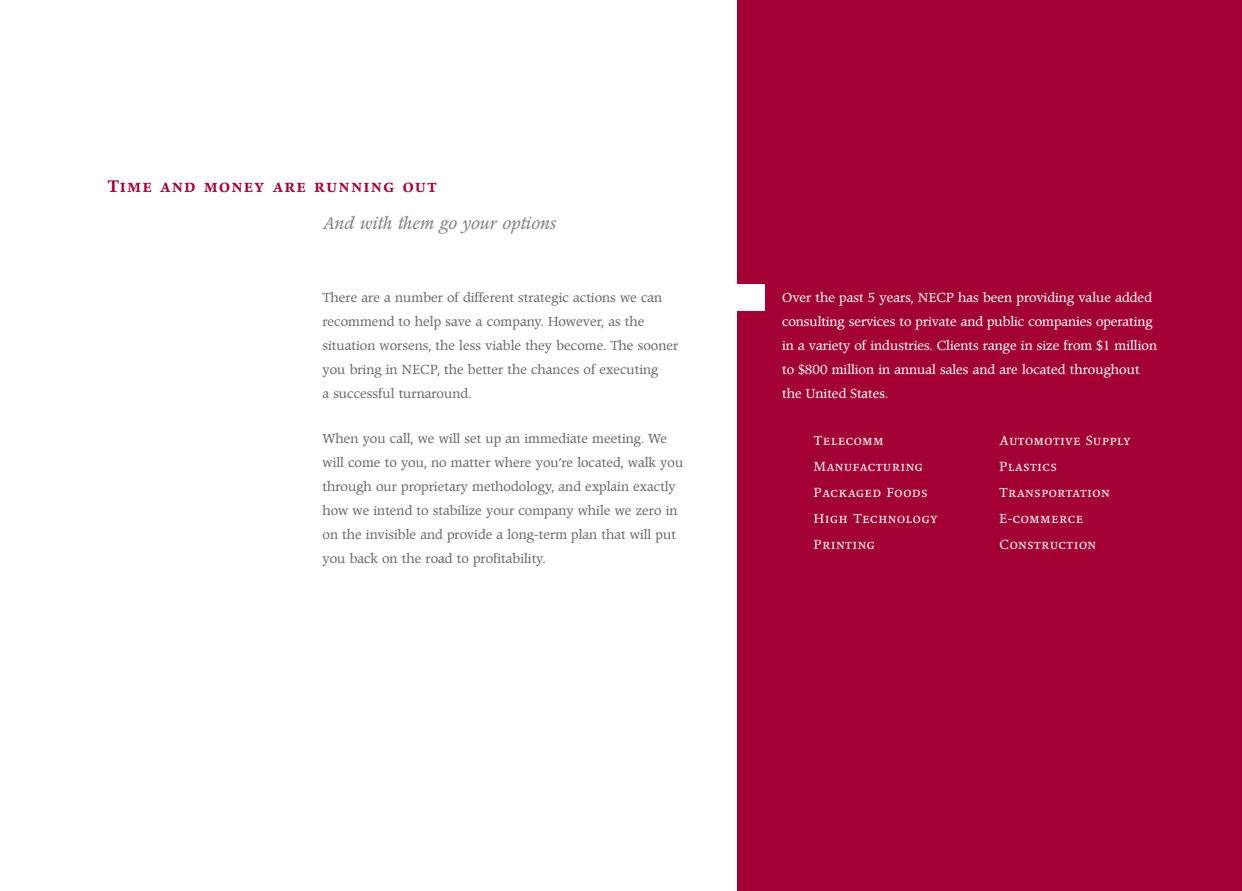
<style>
.page{position:relative;width:1242px;height:891px;background:#fff}
.page>*{position:absolute;margin:0;border:0;box-sizing:border-box;transform-origin:0 0}
.t1{font:16.5px "Poppl Pontifex BE Medium SC";letter-spacing:.1em;color:#a30134}
.t2{font:italic 16.5px "Poppl Pontifex BE";color:#858689}
.t3{font:12.9px/24px "Poppl Pontifex BE";color:#696a6c}
.t4{font:12.9px/24px "Poppl Pontifex BE";color:#fff}
.t5{font:12.9px/26.1px "Poppl Pontifex BE Regular SC";letter-spacing:.055em;color:#fff}
</style>
<div class="page">
<div style="left:737px;top:0;width:505px;height:891px;background:#a30134"></div>
<div style="left:734px;top:284px;width:30px;height:27px;background:#fff"></div>
<p class="t1" style="left:108px;top:178px;width:330px">Time and money are running out</p>
<p class="t2" style="left:323px;top:216px;width:234px">And with them go your options</p>
<p class="t3" style="left:323px;top:287px;width:357px">There are a number of different strategic actions we can recommend to help save a company. However, as the situation worsens, the less viable they become. The sooner you bring in NECP, the better the chances of executing<br>a successful turnaround.</p>
<p class="t3" style="left:323px;top:427px;width:362px">When you call, we will set up an immediate meeting. We will come to you, no matter where you’re located, walk you through our proprietary methodology, and explain exactly how we intend to stabilize your company while we zero in on the invisible and provide a long-term plan that will put you back on the road to profitability.</p>
<p class="t4" style="left:782px;top:287px;width:376px">Over the past 5 years, NECP has been providing value added consulting services to private and public companies operating in a variety of industries. Clients range in size from $1 million to $800 million in annual sales and are located throughout the United States.</p>
<p class="t5" style="left:814px;top:428px;width:125px">Telecomm<br>Manufacturing<br>Packaged Foods<br>High Technology<br>Printing</p>
<p class="t5" style="left:1000px;top:428px;width:132px">Automotive Supply<br>Plastics<br>Transportation<br>E-commerce<br>Construction</p>
</div>
